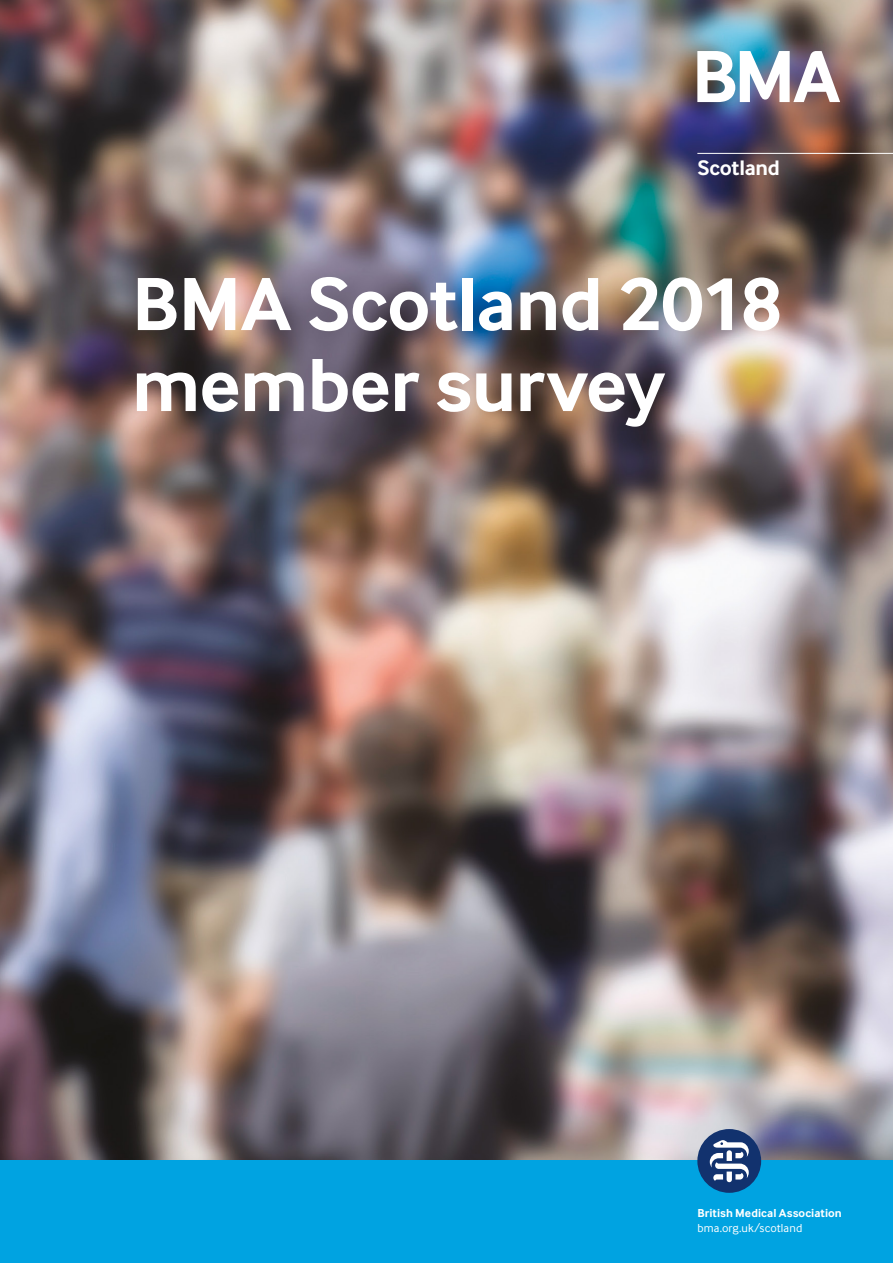
<style>
.page{position:relative;width:893px;height:1263px;background:#fff}
.page>*{position:absolute;margin:0;border:0;box-sizing:border-box;transform-origin:0 0}
.t1{font:700 78px/81px "Inter Face";letter-spacing:-.01em;color:#fff}
.t2{font:700 21.75px "Inter Face";letter-spacing:-.01em;color:#fff}
.t3{font:700 12px "Inter Face";letter-spacing:.01em;color:#fff}
.t4{font:12px "Inter Face";letter-spacing:.01em;color:#fff}
</style>
<div class="page">
<img style="left:0;top:0;width:893px;height:1161px">
<div style="left:0;top:1161px;width:893px;height:102px;background:#00a3e1"></div>
<hr style="left:697px;top:153px;width:196px;height:1px;background:#fff">
<img style="left:697px;top:51px;width:143px;height:51px">
<div style="left:697px;top:1129px;width:64px;height:64px;background:#12326e;border-radius:50%"></div>
<svg style="left:710px;top:1140px;width:39px;height:42px"></svg>
<p class="t2" style="left:697px;top:155px;width:84px">Scotland</p>
<p class="t1" style="left:132px;top:263px;width:652px">BMA Scotland 2018 member survey</p>
<p class="t3" style="left:697px;top:1206px;width:146px">British Medical Association</p>
<p class="t4" style="left:697px;top:1221px;width:106px">bma.org.uk/scotland</p>
</div>
